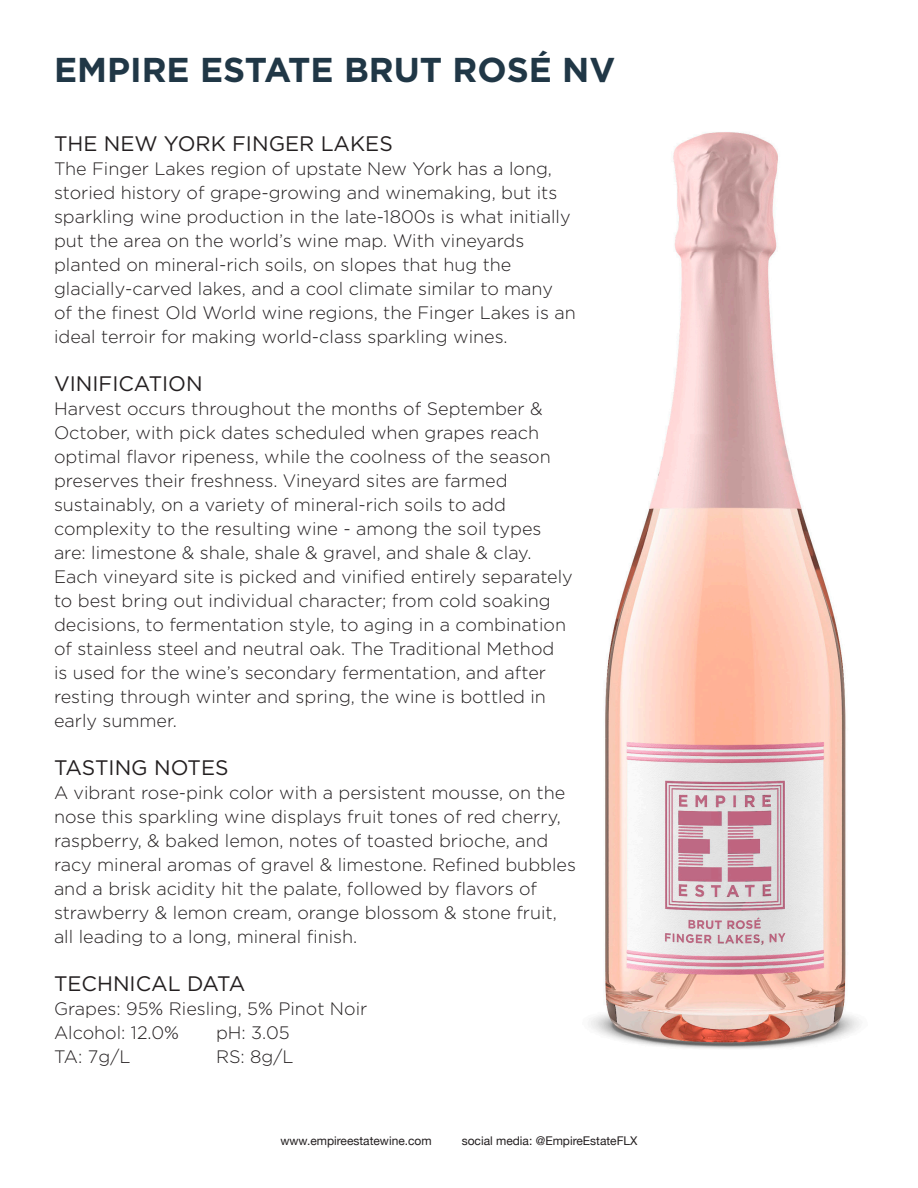
<style>
.page{position:relative;width:918px;height:1188px;background:#fff}
.page>*{position:absolute;margin:0;border:0;box-sizing:border-box;transform-origin:0 0}
.t1{font:700 34.5px "Gotham";color:#203746}
.t2{font:21px "Gotham";color:#231f20}
.t3{font:300 18px/24px "Gotham";color:#231f20}
.t4{font:12px "Helvetica Neue";color:#231f20}
</style>
<div class="page">
<img style="left:591px;top:132px;width:269px;height:917px">
<p class="t1" style="left:54px;top:47px;width:563px">EMPIRE ESTATE BRUT ROSÉ NV</p>
<p class="t2" style="left:54px;top:130px;width:340px">THE NEW YORK FINGER LAKES</p>
<p class="t3" style="left:54px;top:156px;width:523px">The Finger Lakes region of upstate New York has a long, storied history of grape-growing and winemaking, but its sparkling wine production in the late-1800s is what initially put the area on the world’s wine map. With vineyards planted on mineral-rich soils, on slopes that hug the glacially-carved lakes, and a cool climate similar to many<br>of the finest Old World wine regions, the Finger Lakes is an ideal terroir for making world-class sparkling wines.</p>
<p class="t2" style="left:54px;top:370px;width:150px">VINIFICATION</p>
<p class="t3" style="left:54px;top:396px;width:520px">Harvest occurs throughout the months of September &amp; October, with pick dates scheduled when grapes reach optimal flavor ripeness, while the coolness of the season preserves their freshness. Vineyard sites are farmed sustainably, on a variety of mineral-rich soils to add complexity to the resulting wine - among the soil types are: limestone &amp; shale, shale &amp; gravel, and shale &amp; clay.<br>Each vineyard site is picked and vinified entirely separately to best bring out individual character; from cold soaking decisions, to fermentation style, to aging in a combination of stainless steel and neutral oak. The Traditional Method<br>is used for the wine’s secondary fermentation, and after resting through winter and spring, the wine is bottled in early summer.</p>
<p class="t2" style="left:54px;top:754px;width:176px">TASTING NOTES</p>
<p class="t3" style="left:54px;top:780px;width:524px">A vibrant rose-pink color with a persistent mousse, on the nose this sparkling wine displays fruit tones of red cherry, raspberry, &amp; baked lemon, notes of toasted brioche, and racy mineral aromas of gravel &amp; limestone. Refined bubbles and a brisk acidity hit the palate, followed by flavors of strawberry &amp; lemon cream, orange blossom &amp; stone fruit, all leading to a long, mineral finish.</p>
<p class="t2" style="left:54px;top:970px;width:193px">TECHNICAL DATA</p>
<p class="t3" style="left:54px;top:996px;width:315px">Grapes: 95% Riesling, 5% Pinot Noir</p>
<p class="t3" style="left:54px;top:1020px;width:127px">Alcohol: 12.0%</p>
<p class="t3" style="left:216px;top:1020px;width:75px">pH: 3.05</p>
<p class="t3" style="left:54px;top:1044px;width:78px">TA: 7g/L</p>
<p class="t3" style="left:216px;top:1044px;width:79px">RS: 8g/L</p>
<p class="t4" style="left:280px;top:1132px;width:153px">www.empireestatewine.com</p>
<p class="t4" style="left:462px;top:1132px;width:177px">social media: @EmpireEstateFLX</p>
</div>
